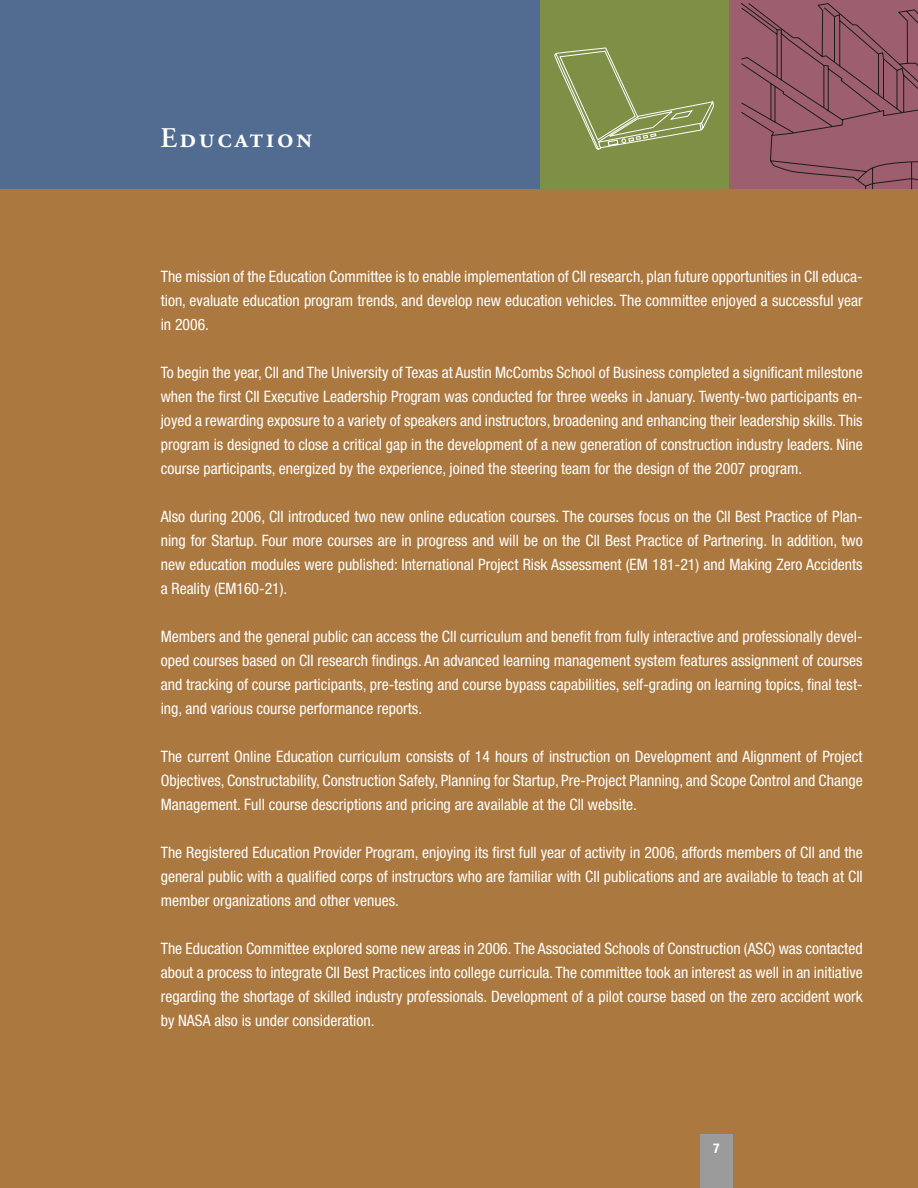
<style>
.page{position:relative;width:918px;height:1188px;background:#fff}
.page>*{position:absolute;margin:0;border:0;box-sizing:border-box;transform-origin:0 0}
.t1{font:28.5px "Adobe Garamond Semibold SC";letter-spacing:.09em;color:#fff}
.t2{font:condensed 15.75px/24px "Helvetica Neue";color:#fff;text-align:justify}
.t3{font:700 condensed 13.5px "Helvetica Neue";color:#fff}
</style>
<div class="page">
<div style="left:0;top:127px;width:918px;height:1061px;background:#ab783f"></div>
<div style="left:701px;top:1134px;width:32px;height:54px;background:#9b9b9c"></div>
<div style="left:0;top:0;width:540px;height:189px;background:#516b91"></div>
<div style="left:540px;top:0;width:194px;height:189px;background:#7e8f46"></div>
<div style="left:729px;top:0;width:189px;height:189px;background:#9d5f6e"></div>
<svg style="left:741px;top:3px;width:177px;height:187px"></svg>
<svg style="left:555px;top:48px;width:159px;height:102px"></svg>
<h1 class="t1" style="left:160px;top:122px;width:153px">Education</h1>
<p class="t2" style="left:161px;top:265px;width:704px">The mission of the Education Committee is to enable implementation of CII research, plan future opportunities in CII educa&shy;tion, evaluate education program trends, and develop new education vehicles. The committee enjoyed a successful year in 2006.</p>
<p class="t2" style="left:161px;top:361px;width:704px">To begin the year, CII and The University of Texas at Austin McCombs School of Business completed a significant milestone when the first CII Executive Leadership Program was conducted for three weeks in January. Twenty-two participants en&shy;joyed a rewarding exposure to a variety of speakers and instructors, broadening and enhancing their leadership skills. This program is designed to close a critical gap in the development of a new generation of construction industry leaders. Nine course participants, energized by the experience, joined the steering team for the design of the 2007 program.</p>
<p class="t2" style="left:161px;top:505px;width:704px">Also during 2006, CII introduced two new online education courses. The courses focus on the CII Best Practice of Plan&shy;ning for Startup. Four more courses are in progress and will be on the CII Best Practice of Partnering. In addition, two new education modules were published: International Project Risk Assessment (EM 181-21) and Making Zero Accidents a Reality (EM160-21).</p>
<p class="t2" style="left:161px;top:625px;width:704px">Members and the general public can access the CII curriculum and benefit from fully interactive and professionally devel&shy;oped courses based on CII research findings. An advanced learning management system features assignment of courses and tracking of course participants, pre-testing and course bypass capabilities, self-grading on learning topics, final test&shy;ing, and various course performance reports.</p>
<p class="t2" style="left:161px;top:745px;width:703px">The current Online Education curriculum consists of 14 hours of instruction on Development and Alignment of Project Objectives, Constructability, Construction Safety, Planning for Startup, Pre-Project Planning, and Scope Control and Change Management. Full course descriptions and pricing are available at the CII website.</p>
<p class="t2" style="left:161px;top:841px;width:704px">The Registered Education Provider Program, enjoying its first full year of activity in 2006, affords members of CII and the general public with a qualified corps of instructors who are familiar with CII publications and are available to teach at CII member organizations and other venues.</p>
<p class="t2" style="left:161px;top:937px;width:704px">The Education Committee explored some new areas in 2006. The Associated Schools of Construction (ASC) was contacted about a process to integrate CII Best Practices into college curricula. The committee took an interest as well in an initiative regarding the shortage of skilled industry professionals. Development of a pilot course based on the zero accident work by NASA also is under consideration.</p>
<p class="t3" style="left:713px;top:1140px;width:8px">7</p>
</div>
